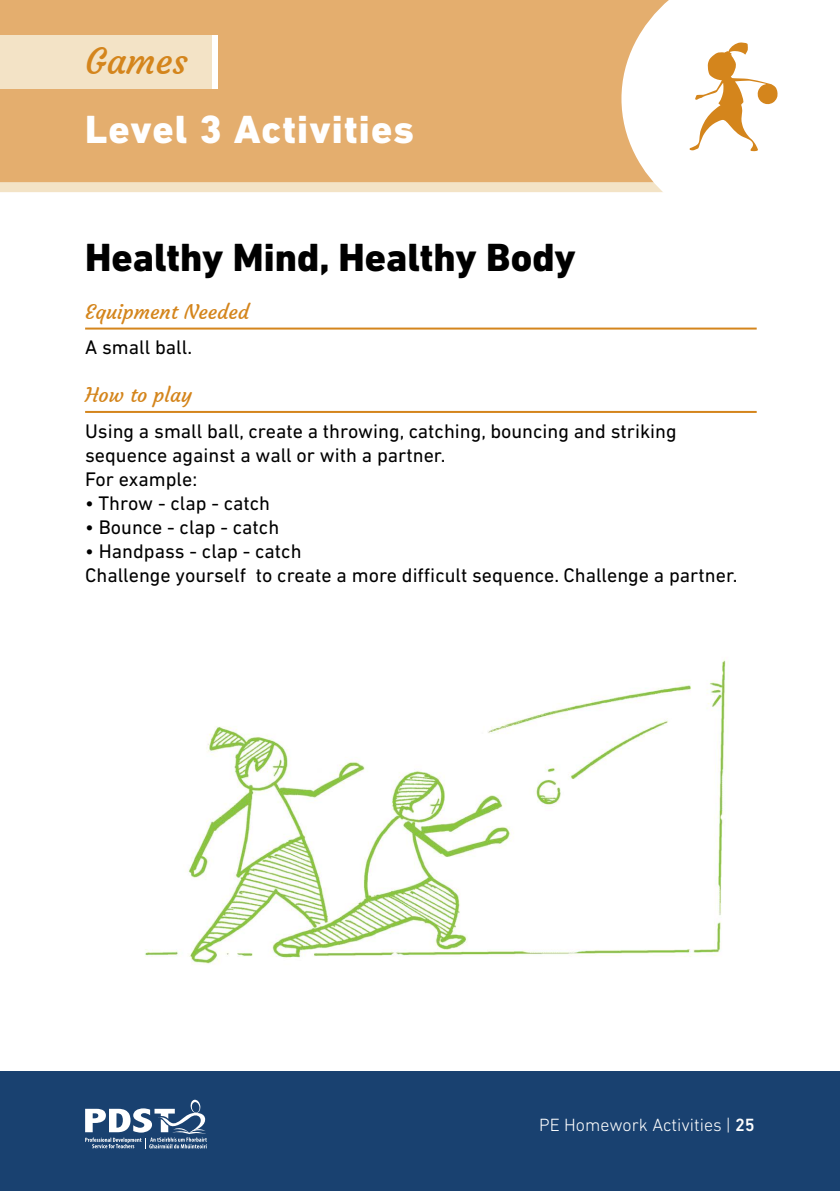
<style>
.page{position:relative;width:840px;height:1191px;background:#fff}
.page>*{position:absolute;margin:0;border:0;box-sizing:border-box;transform-origin:0 0}
.t1{font:800 40px "DIN Next LT Pro";color:#000}
.t2{font:800 40px "DIN Next LT Pro";letter-spacing:.03em;color:#fff}
.t3{font:36px "Courgette";color:#d4851c}
.t4{font:20px/24px "DIN Next LT Pro";color:#000}
.t5{font:20px "Courgette";color:#d4851c}
.t6{font:300 18px "DIN Next LT Pro";color:#fff}
.s1{font-weight:500}
</style>
<div class="page">
<div style="left:0;top:1071px;width:839px;height:120px;background:#194170"></div>
<svg style="left:85px;top:1099px;width:122px;height:49px"></svg>
<div style="left:0;top:0;width:839px;height:186px;background:#e4ae6e"></div>
<div style="left:0;top:35px;width:214px;height:54px;background:#f3e3c6"></div>
<hr style="left:85px;top:327px;width:671px;height:2px;background:#d4851c">
<hr style="left:85px;top:411px;width:671px;height:2px;background:#d4851c">
<div style="left:212px;top:35px;width:5px;height:54px;background:#fff"></div>
<div style="left:0;top:182px;width:839px;height:10px;background:#f3e3c6"></div>
<svg style="left:621px;top:0;width:218px;height:192px;background:#fcf8f3"></svg>
<svg style="left:689px;top:42px;width:88px;height:109px;background:#f3dec2"></svg>
<img style="left:145px;top:659px;width:583px;height:305px">
<h2 class="t3" style="left:85px;top:39px;width:104px">Games</h2>
<h1 class="t2" style="left:85px;top:105px;width:330px">Level 3 Activities</h1>
<h1 class="t1" style="left:85px;top:234px;width:492px">Healthy Mind, Healthy Body</h1>
<p class="t5" style="left:85px;top:299px;width:165px">Equipment Needed</p>
<p class="t4" style="left:85px;top:335px;width:108px">A small ball.</p>
<p class="t5" style="left:85px;top:383px;width:108px">How to play</p>
<p class="t4" style="left:85px;top:419px;width:592px">Using a small ball, create a throwing, catching, bouncing and striking sequence against a wall or with a partner.<br>For example:</p>
<p class="t4" style="left:85px;top:491px;width:186px">• Throw - clap - catch</p>
<p class="t4" style="left:85px;top:515px;width:195px">• Bounce - clap - catch</p>
<p class="t4" style="left:85px;top:539px;width:653px">• Handpass - clap - catch<br>Challenge yourself to create a more difficult sequence. Challenge a partner.</p>
<p class="t6" style="left:539px;top:1114px;width:217px">PE Homework Activities | <span class="s1">25</span></p>
</div>
